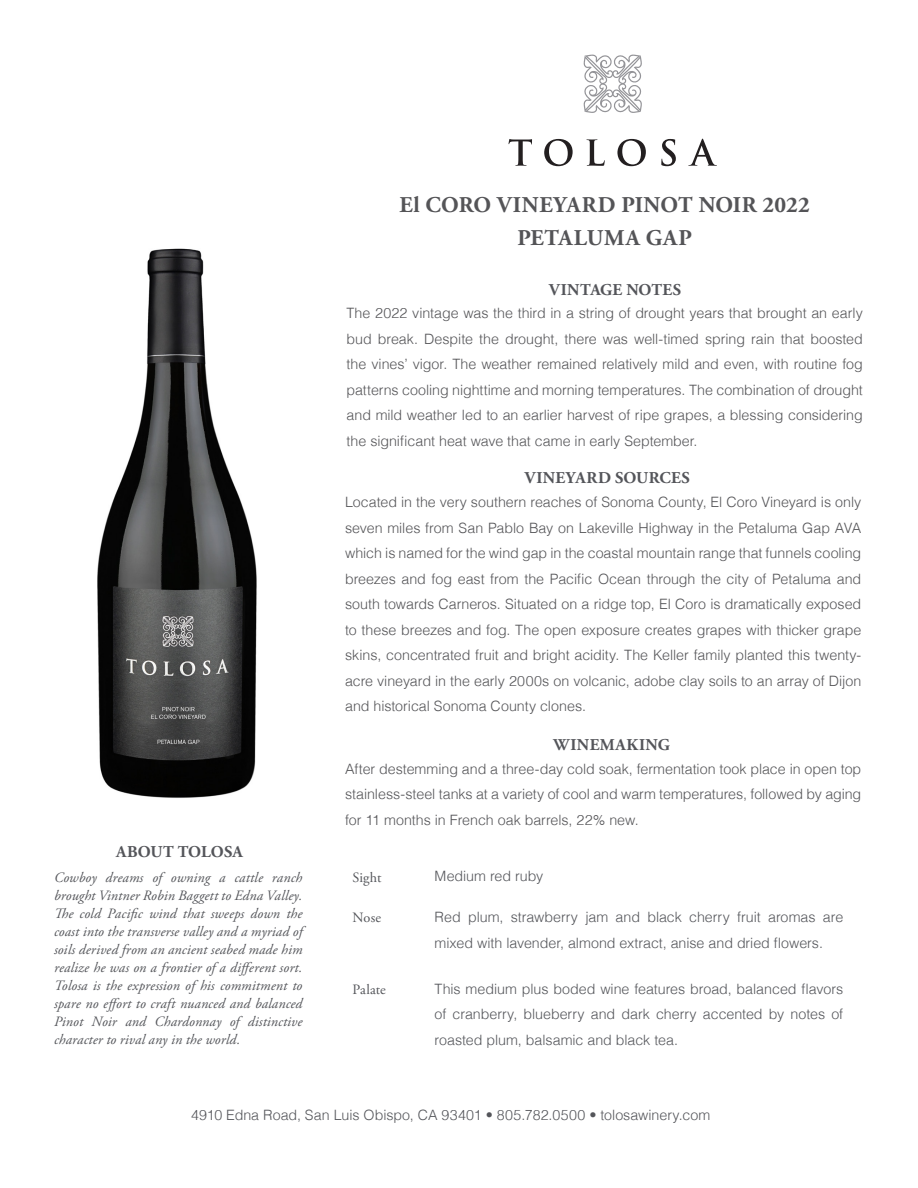
<style>
.page{position:relative;width:918px;height:1188px;background:#fff}
.page>*{position:absolute;margin:0;border:0;box-sizing:border-box;transform-origin:0 0}
.t1{font:700 22.5px "Adobe Garamond Pro";letter-spacing:.015em;color:#545457}
.t2{font:700 22.5px "Adobe Garamond Pro";letter-spacing:.035em;color:#545457}
.t3{font:700 16.5px "Adobe Garamond Pro";letter-spacing:.02em;color:#54555a}
.t4{font:300 14.25px/25.5px "Helvetica";color:#545457;text-align:justify}
.t5{font:italic 14.25px/18px "Adobe Garamond Pro";letter-spacing:.01em;color:#54555a;text-align:justify}
.t6{font:300 14.25px/25.5px "Helvetica";color:#54555a}
.t7{font:14.25px "Adobe Garamond Pro";letter-spacing:.005em;color:#54555a}
</style>
<div class="page">
<svg style="left:509px;top:139px;width:23px;height:27px"></svg>
<svg style="left:544px;top:139px;width:29px;height:27px"></svg>
<svg style="left:586px;top:139px;width:19px;height:27px"></svg>
<svg style="left:617px;top:139px;width:29px;height:27px"></svg>
<svg style="left:661px;top:139px;width:15px;height:27px"></svg>
<svg style="left:688px;top:139px;width:29px;height:27px"></svg>
<svg style="left:583px;top:54px;width:59px;height:59px"></svg>
<img style="left:97px;top:248px;width:160px;height:550px">
<p class="t1" style="left:399px;top:192px;width:412px">El CORO VINEYARD PINOT NOIR 2022</p>
<p class="t2" style="left:517px;top:225px;width:176px">PETALUMA GAP</p>
<p class="t3" style="left:549px;top:280px;width:133px">VINTAGE NOTES</p>
<p class="t4" style="left:347px;top:300px;width:518px">The 2022 vintage was the third in a string of drought years that brought an early bud break. Despite the drought, there was well-timed spring rain that boosted the vines’ vigor. The weather remained relatively mild and even, with routine fog patterns cooling nighttime and morning temperatures. The combination of drought and mild weather led to an earlier harvest of ripe grapes, a blessing considering the significant heat wave that came in early September.</p>
<p class="t3" style="left:525px;top:469px;width:166px">VINEYARD SOURCES</p>
<p class="t4" style="left:345px;top:489px;width:518px">Located in the very southern reaches of Sonoma County, El Coro Vineyard is only seven miles from San Pablo Bay on Lakeville Highway in the Petaluma Gap AVA which is named for the wind gap in the coastal mountain range that funnels cooling breezes and fog east from the Pacific Ocean through the city of Petaluma and south towards Carneros. Situated on a ridge top, El Coro is dramatically exposed to these breezes and fog. The open exposure creates grapes with thicker grape skins, concentrated fruit and bright acidity. The Keller family planted this twenty&shy;acre vineyard in the early 2000s on volcanic, adobe clay soils to an array of Dijon and historical Sonoma County clones.</p>
<p class="t3" style="left:554px;top:735px;width:118px">WINEMAKING</p>
<p class="t3" style="left:116px;top:842px;width:128px">ABOUT TOLOSA</p>
<p class="t5" style="left:54px;top:869px;width:250px">Cowboy dreams of owning a cattle ranch brought Vintner Robin Baggett to Edna Valley.<br>The cold Pacific wind that sweeps down the coast into the transverse valley and a myriad of soils derived from an ancient seabed made him realize he was on a frontier of a different sort.<br>Tolosa is the expression of his commitment to spare no effort to craft nuanced and balanced Pinot Noir and Chardonnay of distinctive character to rival any in the world.</p>
<p class="t4" style="left:345px;top:755px;width:518px">After destemming and a three-day cold soak, fermentation took place in open top stainless-steel tanks at a variety of cool and warm temperatures, followed by aging for 11 months in French oak barrels, 22% new.</p>
<p class="t7" style="left:353px;top:869px;width:30px">Sight</p>
<p class="t6" style="left:435px;top:863px;width:110px">Medium red ruby</p>
<p class="t7" style="left:353px;top:909px;width:30px">Nose</p>
<p class="t6" style="left:435px;top:903px;width:410px">Red plum, strawberry jam and black cherry fruit aromas are mixed with lavender, almond extract, anise and dried flowers.</p>
<p class="t7" style="left:353px;top:981px;width:35px">Palate</p>
<p class="t6" style="left:435px;top:975px;width:410px;text-align:justify">This medium plus boded wine features broad, balanced flavors of cranberry, blueberry and dark cherry accented by notes of roasted plum, balsamic and black tea.</p>
<p class="t6" style="left:191px;top:1102px;width:521px">4910 Edna Road, San Luis Obispo, CA 93401 • 805.782.0500 • tolosawinery.com</p>
</div>
